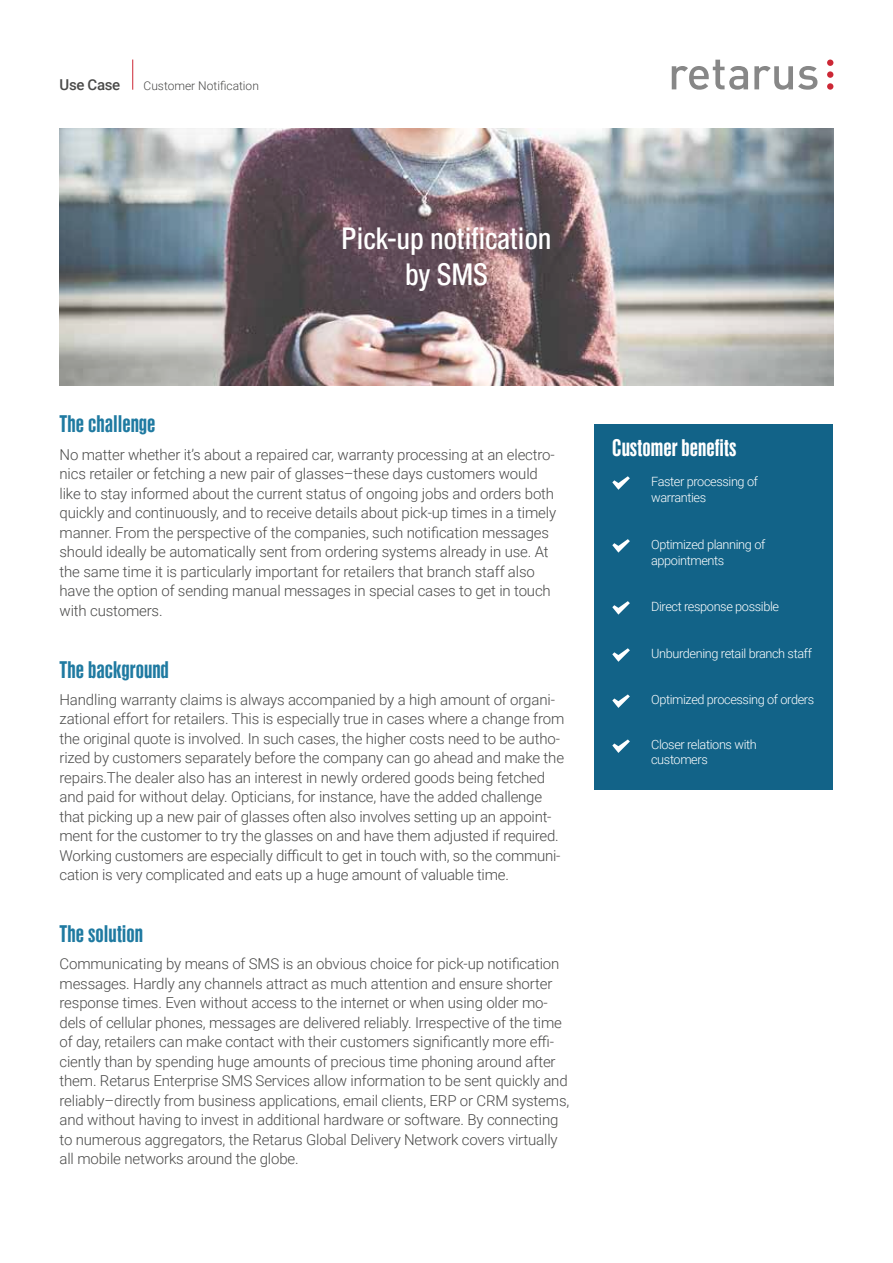
<style>
.page{position:relative;width:893px;height:1263px;background:#fff}
.page>*{position:absolute;margin:0;border:0;box-sizing:border-box;transform-origin:0 0}
.t1{font:500 30px/36px "Newhouse DT Cond";letter-spacing:-.01em;color:#fff;text-align:center}
.t2{font:700 21px "Newhouse DTS Cond";color:#1f7aa1}
.t3{font:700 21px "Newhouse DTS Cond";color:#fff}
.t4{font:300 15px/19.5px "Roboto";letter-spacing:-.01em;color:#4a4a49}
.t5{font:500 15px "Roboto";letter-spacing:-.02em;color:#4a4a49}
.t6{font:300 12.75px/16.5px "Roboto";letter-spacing:-.03em;color:#fff}
.t7{font:300 12px "Roboto";color:#4a4a49}
</style>
<div class="page">
<img style="left:60px;top:128px;width:773px;height:258px">
<svg style="left:754px;top:66px;width:63px;height:24px"></svg>
<svg style="left:827px;top:60px;width:6px;height:6px"></svg>
<div style="left:827px;top:71px;width:6px;height:7px;background:#cc2735;border-radius:50%"></div>
<div style="left:827px;top:83px;width:6px;height:7px;background:#cc2735;border-radius:50%"></div>
<svg style="left:672px;top:60px;width:76px;height:30px"></svg>
<hr style="left:132px;top:60px;width:1px;height:30px;background:#cc2735">
<div style="left:595px;top:424px;width:238px;height:366px;background:#126388"></div>
<svg style="left:612px;top:539px;width:18px;height:14px"></svg>
<svg style="left:612px;top:601px;width:18px;height:14px"></svg>
<svg style="left:612px;top:648px;width:18px;height:14px"></svg>
<svg style="left:612px;top:694px;width:18px;height:14px"></svg>
<svg style="left:612px;top:476px;width:18px;height:14px"></svg>
<svg style="left:612px;top:739px;width:18px;height:14px"></svg>
<p class="t5" style="left:60px;top:74px;width:62px">Use Case</p>
<p class="t7" style="left:144px;top:77px;width:117px">Customer Notification</p>
<h1 class="t1" style="left:342px;top:220px;width:211px">Pick-up notification by SMS</h1>
<h2 class="t2" style="left:60px;top:411px;width:98px">The challenge</h2>
<p class="t4" style="left:60px;top:444px;width:498px">No matter whether it’s about a repaired car, warranty processing at an electro&shy;nics retailer or fetching a new pair of glasses–these days customers would like to stay informed about the current status of ongoing jobs and orders both quickly and continuously, and to receive details about pick-up times in a timely manner. From the perspective of the companies, such notification messages should ideally be automatically sent from ordering systems already in use. At the same time it is particularly important for retailers that branch staff also have the option of sending manual messages in special cases to get in touch with customers.</p>
<h2 class="t2" style="left:60px;top:656px;width:111px">The background</h2>
<p class="t4" style="left:60px;top:689px;width:506px">Handling warranty claims is always accompanied by a high amount of organi&shy;zational effort for retailers. This is especially true in cases where a change from the original quote is involved. In such cases, the higher costs need to be autho&shy;rized by customers separately before the company can go ahead and make the repairs.The dealer also has an interest in newly ordered goods being fetched and paid for without delay. Opticians, for instance, have the added challenge that picking up a new pair of glasses often also involves setting up an appoint&shy;ment for the customer to try the glasses on and have them adjusted if required.<br>Working customers are especially difficult to get in touch with, so the communi&shy;cation is very complicated and eats up a huge amount of valuable time.</p>
<h2 class="t2" style="left:60px;top:921px;width:85px">The solution</h2>
<p class="t4" style="left:60px;top:954px;width:511px">Communicating by means of SMS is an obvious choice for pick-up notification messages. Hardly any channels attract as much attention and ensure shorter response times. Even without access to the internet or when using older mo&shy;dels of cellular phones, messages are delivered reliably. Irrespective of the time of day, retailers can make contact with their customers significantly more effi&shy;ciently than by spending huge amounts of precious time phoning around after them. Retarus Enterprise SMS Services allow information to be sent quickly and reliably–directly from business applications, email clients, ERP or CRM systems, and without having to invest in additional hardware or software. By connecting to numerous aggregators, the Retarus Global Delivery Network covers virtually all mobile networks around the globe.</p>
<h2 class="t3" style="left:612px;top:435px;width:126px">Customer benefits</h2>
<p class="t6" style="left:651px;top:473px;width:108px">Faster processing of warranties</p>
<p class="t6" style="left:651px;top:535px;width:116px">Optimized planning of appointments</p>
<p class="t6" style="left:651px;top:598px;width:129px">Direct response possible</p>
<p class="t6" style="left:651px;top:644px;width:162px">Unburdening retail branch staff</p>
<p class="t6" style="left:651px;top:691px;width:165px">Optimized processing of orders</p>
<p class="t6" style="left:651px;top:736px;width:107px;line-height:15px">Closer relations with customers</p>
</div>
